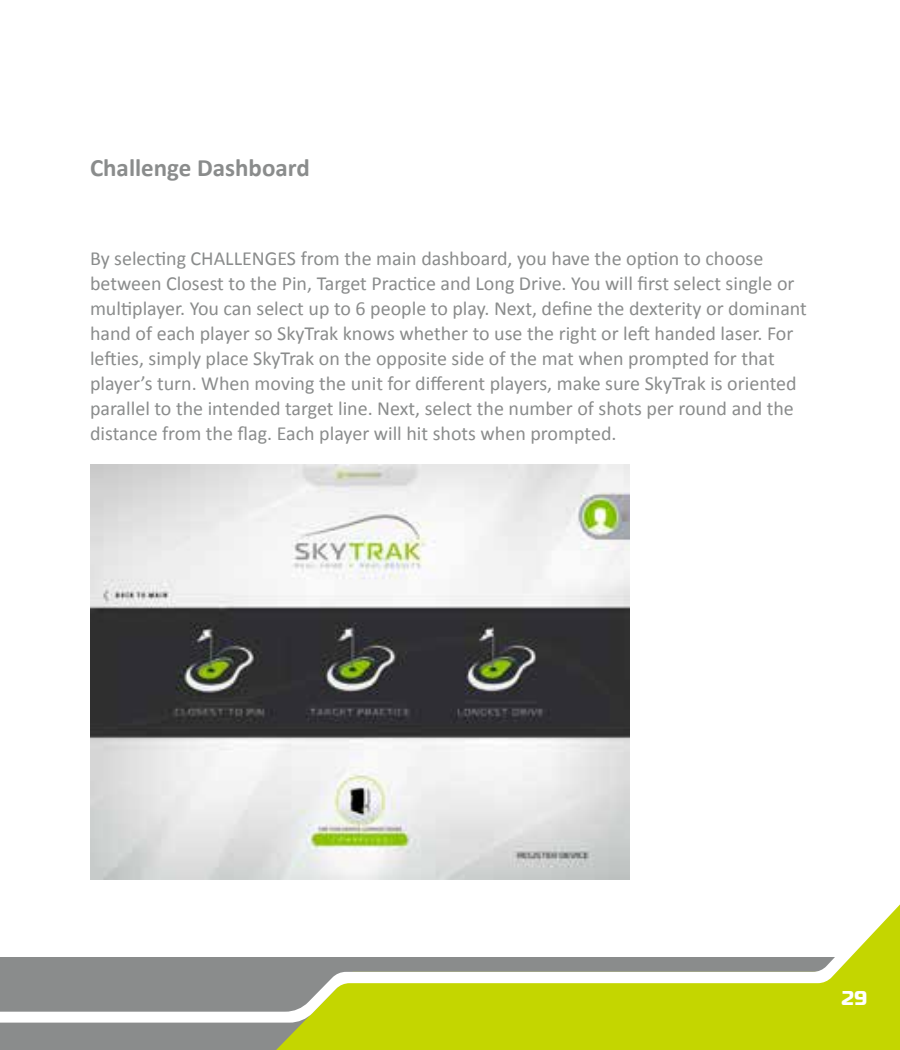
<style>
.page{position:relative;width:900px;height:1050px;background:#fff}
.page>*{position:absolute;margin:0;border:0;box-sizing:border-box;transform-origin:0 0}
.t1{font:700 25px "Calibri";color:#8a8c8c}
.t2{font:20px/25px "Calibri";color:#8a8c8c}
.t3{font:700 20px "Magistral";color:#fff}
</style>
<div class="page">
<div style="left:0;top:957px;width:900px;height:93px;background:#8a8c8c"></div>
<div style="left:276px;top:1023px;width:624px;height:27px;background:#c4d600"></div>
<svg style="left:0;top:904px;width:900px;height:119px;fill:#fff"></svg>
<img style="left:90px;top:464px;width:540px;height:416px">
<p class="t1" style="left:90px;top:152px;width:221px">Challenge Dashboard</p>
<p class="t2" style="left:90px;top:246px;width:719px">By selecting CHALLENGES from the main dashboard, you have the option to choose between Closest to the Pin, Target Practice and Long Drive. You will first select single or multiplayer. You can select up to 6 people to play. Next, define the dexterity or dominant hand of each player so SkyTrak knows whether to use the right or left handed laser. For lefties, simply place SkyTrak on the opposite side of the mat when prompted for that player’s turn. When moving the unit for different players, make sure SkyTrak is oriented parallel to the intended target line. Next, select the number of shots per round and the distance from the flag. Each player will hit shots when prompted.</p>
<p class="t3" style="left:841px;top:984px;width:28px">29</p>
</div>
